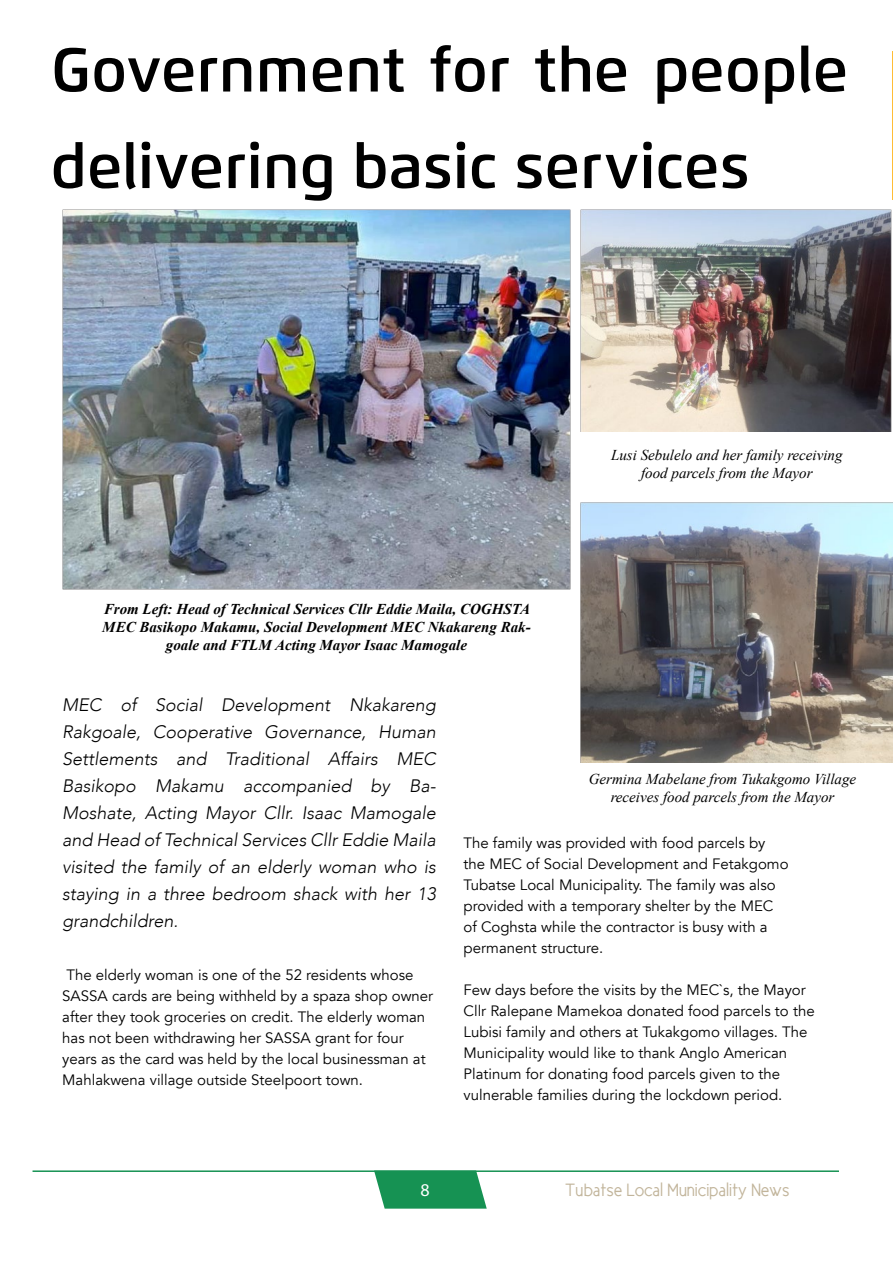
<style>
.page{position:relative;width:893px;height:1263px;background:#fff}
.page>*{position:absolute;margin:0;border:0;box-sizing:border-box;transform-origin:0 0}
.t1{font:600 62.1px/96.4px "Flexo";color:#000}
.t2{font:italic 300 18px/27px "Avenir";color:#000;text-align:justify}
.t3{font:18px "New Cicle Gordita";color:#c2b59b}
.t4{font:18px "Myriad Pro";color:#fff}
.t5{font:15px/21px "Avenir";color:#000}
.t6{font:italic 700 15px/18px "Times New Roman";color:#000;text-align:center}
.t7{font:italic 15px/18px "Times New Roman";color:#000;text-align:center}
</style>
<div class="page">
<hr style="left:33px;top:1170px;width:806px;height:2px;background:#169253">
<svg style="left:374px;top:1170px;width:113px;height:38px;background:#2c9c63"></svg>
<hr style="left:892px;top:52px;width:1px;height:148px;background:#ffbd36">
<img style="left:63px;top:209px;width:507px;height:380px">
<img style="left:580px;top:209px;width:311px;height:223px">
<img style="left:580px;top:502px;width:313px;height:260px">
<h1 class="t1" style="left:51px;top:21px;width:799px">Government for the people delivering basic services</h1>
<p class="t6" style="left:102px;top:600px;width:430px">From Left: Head of Technical Services Cllr Eddie Maila, COGHSTA<br>MEC Basikopo Makamu, Social Development MEC Nkakareng Rak&shy;goale and FTLM Acting Mayor Isaac Mamogale</p>
<p class="t7" style="left:611px;top:446px;width:233px">Lusi Sebulelo and her family receiving food parcels from the Mayor</p>
<p class="t2" style="left:62px;top:691px;width:375px">MEC of Social Development Nkakareng Rakgoale, Cooperative Governance, Human Settlements and Traditional Affairs MEC Basikopo Makamu accompanied by Ba-Moshate, Acting Mayor Cllr. Isaac Mamogale and Head of Technical Services Cllr Eddie Maila visited the family of an elderly woman who is staying in a three bedroom shack with her 13 grandchildren.</p>
<p class="t5" style="left:62px;top:965px;width:372px">The elderly woman is one of the 52 residents whose SASSA cards are being withheld by a spaza shop owner after they took groceries on credit. The elderly woman has not been withdrawing her SASSA grant for four years as the card was held by the local businessman at Mahlakwena village outside Steelpoort town.</p>
<p class="t7" style="left:589px;top:769px;width:269px">Germina Mabelane from Tukakgomo Village receives food parcels from the Mayor</p>
<p class="t5" style="left:463px;top:833px;width:327px">The family was provided with food parcels by the MEC of Social Development and Fetakgomo Tubatse Local Municipality. The family was also provided with a temporary shelter by the MEC of Coghsta while the contractor is busy with a permanent structure.</p>
<p class="t5" style="left:463px;top:980px;width:353px">Few days before the visits by the MEC`s, the Mayor Cllr Ralepane Mamekoa donated food parcels to the Lubisi family and others at Tukakgomo villages. The Municipality would like to thank Anglo American Platinum for donating food parcels given to the vulnerable families during the lockdown period.</p>
<p class="t4" style="left:420px;top:1179px;width:11px">8</p>
<p class="t3" style="left:565px;top:1181px;width:226px">Tubatse Local Municipality News</p>
</div>
